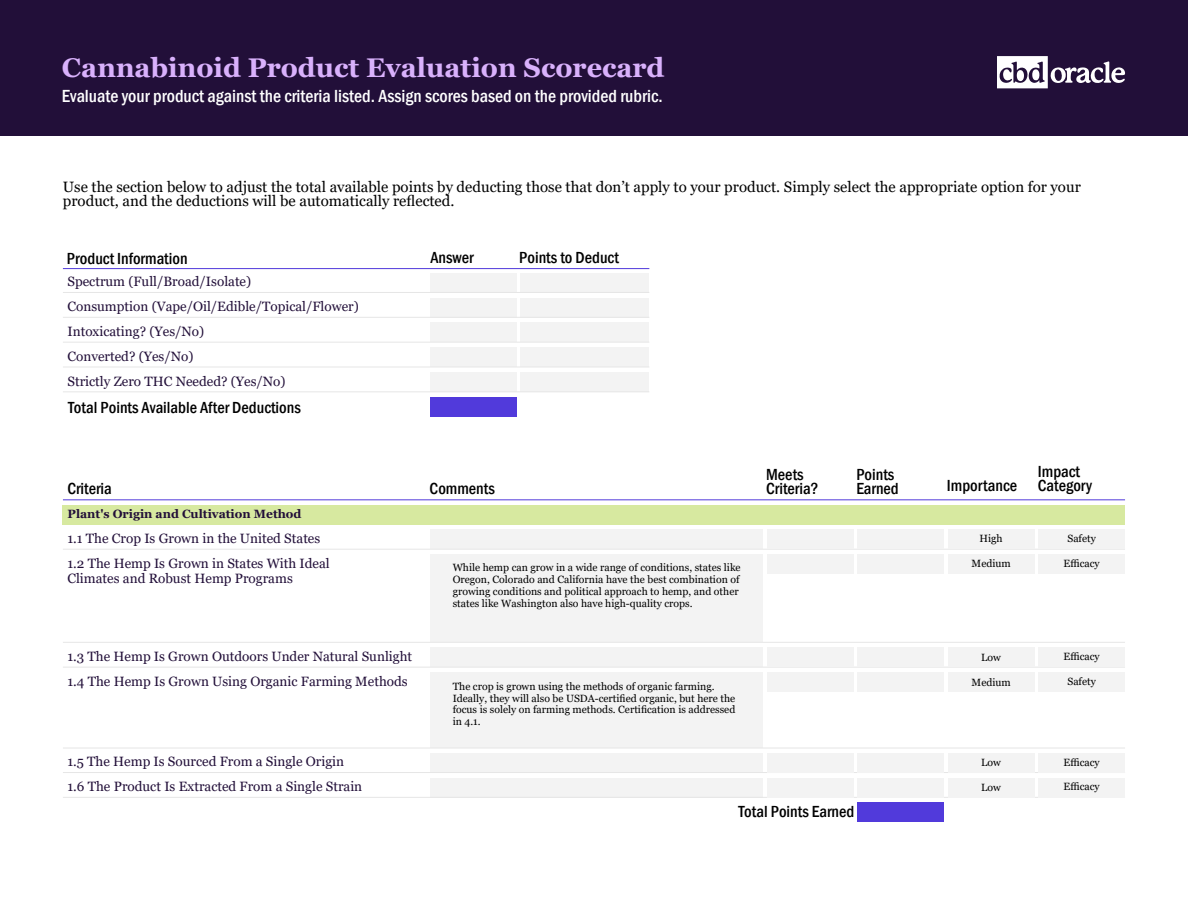
<style>
.page{position:relative;width:1188px;height:918px;background:#fff}
.page>*{position:absolute;margin:0;border:0;box-sizing:border-box;transform-origin:0 0}
.t1{font:700 27px "Georgia";color:#d9b1fc}
.t2{font:500 condensed 18px "Franklin Gothic";color:#fff}
.t3{font:500 condensed 16.5px/14.1px "Franklin Gothic";color:#000}
.t4{font:15px/14px "Georgia";color:#000}
.t5{font:13.5px/24.9px "Georgia";color:#220f39}
.t6{font:700 12px "Georgia";color:#220f39}
.t7{font:10.5px/12px "Georgia";color:#000}
</style>
<div class="page">
<div style="left:63px;top:505px;width:1062px;height:20px;background:#d7e9a0"></div>
<div style="left:0;top:0;width:1188px;height:136px;background:#220f39"></div>
<svg style="left:997px;top:56px;width:128px;height:32px"></svg>
<hr style="left:63px;top:500px;width:1062px;height:1px;background:#513adb">
<div style="left:430px;top:530px;width:333px;height:19px;background:#f3f3f3"></div>
<div style="left:430px;top:648px;width:333px;height:19px;background:#f3f3f3"></div>
<div style="left:430px;top:672px;width:333px;height:76px;background:#f3f3f3"></div>
<div style="left:430px;top:554px;width:333px;height:88px;background:#f3f3f3"></div>
<div style="left:430px;top:753px;width:333px;height:20px;background:#f3f3f3"></div>
<div style="left:430px;top:778px;width:333px;height:19px;background:#f3f3f3"></div>
<div style="left:430px;top:273px;width:87px;height:19px;background:#f3f3f3"></div>
<div style="left:430px;top:298px;width:87px;height:19px;background:#f3f3f3"></div>
<div style="left:430px;top:323px;width:87px;height:19px;background:#f3f3f3"></div>
<div style="left:430px;top:347px;width:87px;height:20px;background:#f3f3f3"></div>
<div style="left:430px;top:372px;width:87px;height:20px;background:#f3f3f3"></div>
<div style="left:430px;top:397px;width:87px;height:20px;background:#513adb"></div>
<div style="left:520px;top:273px;width:129px;height:19px;background:#f3f3f3"></div>
<div style="left:520px;top:298px;width:129px;height:19px;background:#f3f3f3"></div>
<div style="left:520px;top:323px;width:129px;height:19px;background:#f3f3f3"></div>
<div style="left:520px;top:347px;width:129px;height:20px;background:#f3f3f3"></div>
<div style="left:520px;top:372px;width:129px;height:20px;background:#f3f3f3"></div>
<hr style="left:63px;top:292px;width:586px;height:1px;background:#e6e6e6">
<hr style="left:63px;top:268px;width:586px;height:1px;background:#513adb">
<hr style="left:63px;top:392px;width:586px;height:1px;background:#e6e6e6">
<hr style="left:63px;top:549px;width:1062px;height:1px;background:#e6e6e6">
<hr style="left:63px;top:642px;width:1062px;height:1px;background:#e6e6e6">
<hr style="left:63px;top:667px;width:1062px;height:1px;background:#e6e6e6">
<hr style="left:63px;top:748px;width:1062px;height:1px;background:#e6e6e6">
<hr style="left:63px;top:772px;width:1062px;height:1px;background:#e6e6e6">
<hr style="left:63px;top:797px;width:1062px;height:1px;background:#e6e6e6">
<hr style="left:63px;top:367px;width:586px;height:1px;background:#e6e6e6">
<hr style="left:63px;top:342px;width:586px;height:1px;background:#e6e6e6">
<hr style="left:63px;top:317px;width:586px;height:1px;background:#e6e6e6">
<div style="left:767px;top:530px;width:86px;height:19px;background:#f3f3f3"></div>
<div style="left:767px;top:554px;width:86px;height:20px;background:#f3f3f3"></div>
<div style="left:767px;top:648px;width:86px;height:19px;background:#f3f3f3"></div>
<div style="left:767px;top:753px;width:86px;height:20px;background:#f3f3f3"></div>
<div style="left:767px;top:778px;width:86px;height:19px;background:#f3f3f3"></div>
<div style="left:767px;top:672px;width:86px;height:20px;background:#f3f3f3"></div>
<div style="left:857px;top:530px;width:87px;height:19px;background:#f3f3f3"></div>
<div style="left:857px;top:554px;width:87px;height:20px;background:#f3f3f3"></div>
<div style="left:857px;top:648px;width:87px;height:19px;background:#f3f3f3"></div>
<div style="left:857px;top:753px;width:87px;height:20px;background:#f3f3f3"></div>
<div style="left:857px;top:778px;width:87px;height:19px;background:#f3f3f3"></div>
<div style="left:857px;top:672px;width:87px;height:20px;background:#f3f3f3"></div>
<div style="left:948px;top:530px;width:86px;height:19px;background:#f3f3f3"></div>
<div style="left:948px;top:554px;width:86px;height:20px;background:#f3f3f3"></div>
<div style="left:948px;top:648px;width:86px;height:19px;background:#f3f3f3"></div>
<div style="left:948px;top:753px;width:86px;height:20px;background:#f3f3f3"></div>
<div style="left:948px;top:778px;width:86px;height:19px;background:#f3f3f3"></div>
<div style="left:948px;top:672px;width:86px;height:20px;background:#f3f3f3"></div>
<div style="left:1039px;top:530px;width:86px;height:19px;background:#f3f3f3"></div>
<div style="left:1039px;top:554px;width:86px;height:20px;background:#f3f3f3"></div>
<div style="left:1039px;top:648px;width:86px;height:19px;background:#f3f3f3"></div>
<div style="left:1039px;top:753px;width:86px;height:20px;background:#f3f3f3"></div>
<div style="left:1039px;top:778px;width:86px;height:19px;background:#f3f3f3"></div>
<div style="left:1039px;top:672px;width:86px;height:20px;background:#f3f3f3"></div>
<div style="left:857px;top:802px;width:87px;height:20px;background:#513adb"></div>
<h1 class="t1" style="left:62px;top:50px;width:604px">Cannabinoid Product Evaluation Scorecard</h1>
<h2 class="t2" style="left:62px;top:84px;width:602px">Evaluate your product against the criteria listed. Assign scores based on the provided rubric.</h2>
<h3 class="t4" style="left:63px;top:180px;width:1019px">Use the section below to adjust the total available points by deducting those that don’t apply to your product. Simply select the appropriate option for your product, and the deductions will be automatically reflected.</h3>
<h3 class="t3" style="left:67px;top:251px;width:122px">Product Information</h3>
<p class="t5" style="left:67px;top:269px;width:185px">Spectrum (Full/Broad/Isolate)</p>
<p class="t5" style="left:67px;top:294px;width:293px">Consumption (Vape/Oil/Edible/Topical/Flower)<br>Intoxicating? (Yes/No)<br>Converted? (Yes/No)<br>Strictly Zero THC Needed? (Yes/No)</p>
<h3 class="t3" style="left:68px;top:400px;width:234px">Total Points Available After Deductions</h3>
<h3 class="t3" style="left:430px;top:251px;width:45px">Answer</h3>
<h3 class="t3" style="left:519px;top:251px;width:101px">Points to Deduct</h3>
<h3 class="t3" style="left:67px;top:481px;width:46px">Criteria</h3>
<h3 class="t3" style="left:430px;top:481px;width:67px">Comments</h3>
<p class="t6" style="left:68px;top:506px;width:235px">Plant's Origin and Cultivation Method</p>
<p class="t5" style="left:67px;top:526px;width:264px">1.1 The Crop Is Grown in the United States<br>1.2 The Hemp Is Grown in States With Ideal</p>
<p class="t5" style="left:67px;top:566px;width:227px">Climates and Robust Hemp Programs</p>
<p class="t5" style="left:67px;top:644px;width:346px">1.3 The Hemp Is Grown Outdoors Under Natural Sunlight<br>1.4 The Hemp Is Grown Using Organic Farming Methods</p>
<p class="t5" style="left:67px;top:750px;width:296px">1.5 The Hemp Is Sourced From a Single Origin<br>1.6 The Product Is Extracted From a Single Strain</p>
<p class="t7" style="left:453px;top:562px;width:289px">While hemp can grow in a wide range of conditions, states like Oregon, Colorado and California have the best combination of growing conditions and political approach to hemp, and other states like Washington also have high-quality crops.</p>
<p class="t7" style="left:453px;top:680px;width:284px">The crop is grown using the methods of organic farming.<br>Ideally, they will also be USDA-certified organic, but here the focus is solely on farming methods. Certification is addressed in 4.1.</p>
<h3 class="t3" style="left:766px;top:467px;width:54px">Meets<br>Criteria?</h3>
<h3 class="t3" style="left:856px;top:467px;width:44px">Points<br>Earned</h3>
<h3 class="t3" style="left:947px;top:478px;width:72px">Importance</h3>
<h3 class="t3" style="left:1038px;top:464px;width:56px">Impact<br>Category</h3>
<p class="t7" style="left:980px;top:533px;width:25px">High</p>
<p class="t7" style="left:1067px;top:533px;width:30px">Safety</p>
<p class="t7" style="left:1064px;top:558px;width:38px">Efficacy</p>
<p class="t7" style="left:972px;top:558px;width:41px">Medium</p>
<p class="t7" style="left:981px;top:651px;width:21px">Low</p>
<p class="t7" style="left:972px;top:677px;width:41px">Medium</p>
<p class="t7" style="left:981px;top:757px;width:21px">Low</p>
<p class="t7" style="left:981px;top:782px;width:21px">Low</p>
<p class="t7" style="left:1064px;top:651px;width:38px">Efficacy</p>
<p class="t7" style="left:1067px;top:676px;width:30px">Safety</p>
<p class="t7" style="left:1064px;top:756px;width:38px">Efficacy</p>
<p class="t7" style="left:1064px;top:781px;width:38px">Efficacy</p>
<h3 class="t3" style="left:739px;top:804px;width:117px">Total Points Earned</h3>
</div>
